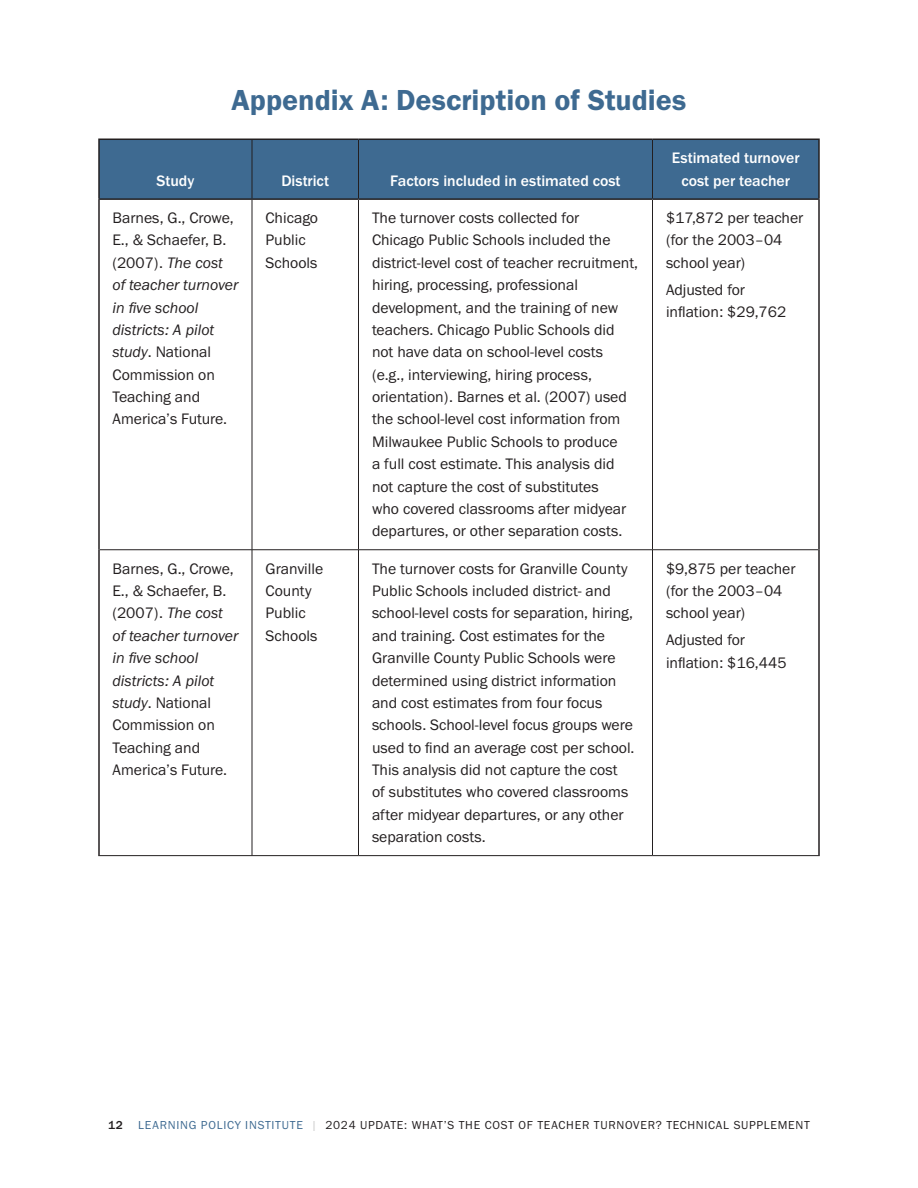
<style>
.page{position:relative;width:918px;height:1188px;background:#fff}
.page>*{position:absolute;margin:0;border:0;box-sizing:border-box;transform-origin:0 0}
.Heading_1_-_TOC{font:30px "Franklin Gothic URW Dem";color:#3e6a91}
.Row_Data__L__10_5_14_91{font:15.75px/22.4px "Franklin Gothic URW Boo";color:#231f20}
.Column_Head__C__10_5_14_91{font:500 15.75px/22.4px "Franklin Gothic URW";color:#fff;text-align:center}
.t1{font:12px "Franklin Gothic URW Boo";letter-spacing:.06em;color:#231f20}
.t2{font:500 12px "Franklin Gothic URW";color:#231f20}
.s1{font-family:"Franklin Gothic URW Boo Ita"}
.s2{color:#3e6a91}
.s3{color:#cbcbcb}
</style>
<div class="page">
<div style="left:100px;top:140px;width:718px;height:58px;background:#3e6a91"></div>
<hr style="left:252px;top:140px;width:1px;height:58px;background:#231f20">
<hr style="left:358px;top:140px;width:1px;height:58px;background:#231f20">
<hr style="left:652px;top:140px;width:1px;height:58px;background:#231f20">
<hr style="left:252px;top:200px;width:1px;height:350px;background:#231f20">
<hr style="left:358px;top:200px;width:1px;height:350px;background:#231f20">
<hr style="left:652px;top:200px;width:1px;height:350px;background:#231f20">
<hr style="left:100px;top:549px;width:152px;height:1px;background:#231f20">
<hr style="left:252px;top:549px;width:106px;height:1px;background:#231f20">
<hr style="left:252px;top:550px;width:1px;height:305px;background:#231f20">
<hr style="left:358px;top:549px;width:294px;height:1px;background:#231f20">
<hr style="left:358px;top:550px;width:1px;height:305px;background:#231f20">
<hr style="left:652px;top:549px;width:166px;height:1px;background:#231f20">
<hr style="left:652px;top:550px;width:1px;height:305px;background:#231f20">
<hr style="left:98px;top:855px;width:154px;height:1px;background:#231f20">
<hr style="left:252px;top:855px;width:106px;height:1px;background:#231f20">
<hr style="left:358px;top:855px;width:294px;height:1px;background:#231f20">
<hr style="left:652px;top:855px;width:168px;height:1px;background:#231f20">
<hr style="left:98px;top:200px;width:2px;height:350px;background:#231f20">
<hr style="left:818px;top:200px;width:2px;height:350px;background:#231f20">
<hr style="left:98px;top:550px;width:2px;height:305px;background:#231f20">
<hr style="left:818px;top:550px;width:2px;height:305px;background:#231f20">
<hr style="left:98px;top:139px;width:154px;height:1px;background:#231f20">
<hr style="left:98px;top:140px;width:2px;height:58px;background:#231f20">
<hr style="left:252px;top:139px;width:106px;height:1px;background:#231f20">
<hr style="left:358px;top:139px;width:294px;height:1px;background:#231f20">
<hr style="left:652px;top:139px;width:168px;height:1px;background:#231f20">
<hr style="left:818px;top:140px;width:2px;height:58px;background:#231f20">
<hr style="left:98px;top:198px;width:154px;height:2px;background:#231f20">
<hr style="left:252px;top:198px;width:106px;height:2px;background:#231f20">
<hr style="left:358px;top:198px;width:294px;height:2px;background:#231f20">
<hr style="left:652px;top:198px;width:168px;height:2px;background:#231f20">
<h2 class="Heading_1_-_TOC" style="left:232px;top:82px;width:456px">Appendix A: Description of Studies</h2>
<p class="Column_Head__C__10_5_14_91" style="left:157px;top:169px;width:39px">Study</p>
<p class="Column_Head__C__10_5_14_91" style="left:281px;top:169px;width:49px">District</p>
<p class="Column_Head__C__10_5_14_91" style="left:390px;top:169px;width:232px">Factors included in estimated cost</p>
<p class="Column_Head__C__10_5_14_91" style="left:672px;top:147px;width:129px">Estimated turnover cost per teacher</p>
<p class="Row_Data__L__10_5_14_91" style="left:112px;top:206px;width:127px">Barnes, G., Crowe,<br>E., &amp; Schaefer, B. (2007). <span class="s1">The cost of teacher turnover in five school districts: A pilot study</span>. National<br>Commission on<br>Teaching and<br>America’s Future.</p>
<p class="Row_Data__L__10_5_14_91" style="left:266px;top:206px;width:54px">Chicago<br>Public<br>Schools</p>
<p class="Row_Data__L__10_5_14_91" style="left:372px;top:206px;width:268px">The turnover costs collected for<br>Chicago Public Schools included the district-level cost of teacher recruitment, hiring, processing, professional development, and the training of new teachers. Chicago Public Schools did not have data on school-level costs (e.g., interviewing, hiring process, orientation). Barnes et al. (2007) used the school-level cost information from Milwaukee Public Schools to produce<br>a full cost estimate. This analysis did not capture the cost of substitutes<br>who covered classrooms after midyear departures, or other separation costs.</p>
<p class="Row_Data__L__10_5_14_91" style="left:666px;top:206px;width:139px">$17,872 per teacher (for the 2003–04 school year)</p>
<p class="Row_Data__L__10_5_14_91" style="left:666px;top:278px;width:122px">Adjusted for inflation: $29,762</p>
<p class="Row_Data__L__10_5_14_91" style="left:112px;top:557px;width:127px">Barnes, G., Crowe,<br>E., &amp; Schaefer, B. (2007). <span class="s1">The cost of teacher turnover in five school districts: A pilot study</span>. National<br>Commission on<br>Teaching and<br>America’s Future.</p>
<p class="Row_Data__L__10_5_14_91" style="left:266px;top:557px;width:59px">Granville<br>County<br>Public<br>Schools</p>
<p class="Row_Data__L__10_5_14_91" style="left:372px;top:557px;width:264px">The turnover costs for Granville County Public Schools included district- and school-level costs for separation, hiring, and training. Cost estimates for the Granville County Public Schools were determined using district information and cost estimates from four focus schools. School-level focus groups were used to find an average cost per school.<br>This analysis did not capture the cost of substitutes who covered classrooms after midyear departures, or any other separation costs.</p>
<p class="Row_Data__L__10_5_14_91" style="left:666px;top:557px;width:131px">$9,875 per teacher (for the 2003–04 school year)</p>
<p class="Row_Data__L__10_5_14_91" style="left:666px;top:629px;width:122px">Adjusted for inflation: $16,445</p>
<p class="t2" style="left:108px;top:1118px;width:16px">12</p>
<p class="t1" style="left:138px;top:1118px;width:363px"><span class="s2">LEARNING POLICY INSTITUTE</span> <span class="s3">|</span> 2024 Update: What’s the Cost</p>
<p class="t1" style="left:519px;top:1118px;width:34px">of Teac</p>
<p class="t1" style="left:566px;top:1118px;width:43px">her Turno</p>
<p class="t1" style="left:633px;top:1118px;width:71px">ver? Technical</p>
<p class="t1" style="left:734px;top:1118px;width:17px">Supplement</p>
</div>
